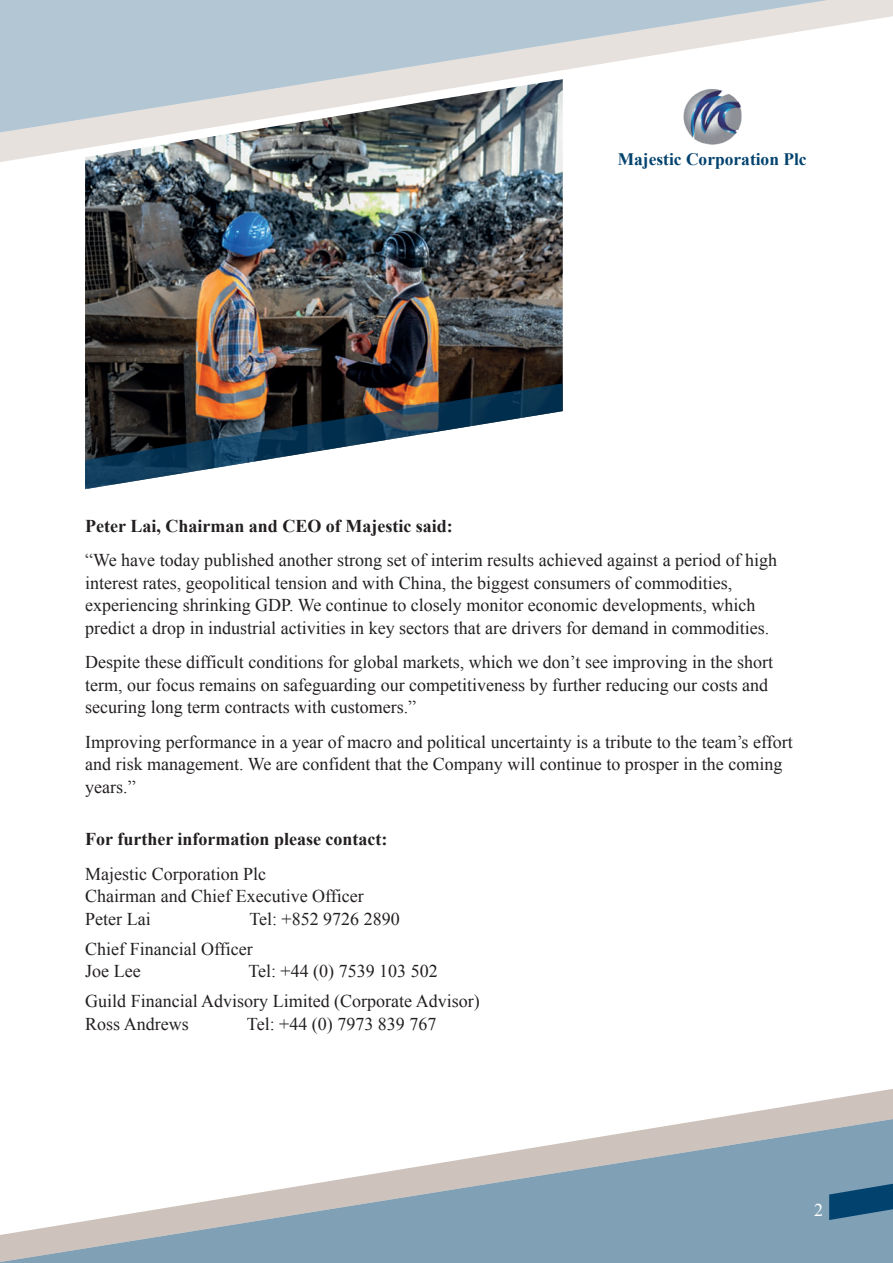
<style>
.page{position:relative;width:893px;height:1263px;background:#fff}
.page>*{position:absolute;margin:0;border:0;box-sizing:border-box;transform-origin:0 0}
.t1{font:18px/22.5px "Times New Roman";color:#231f20}
.t2{font:700 18px "Times New Roman";color:#231f20}
.t3{font:18px "Times New Roman";color:#fff}
.t4{font:700 17.4px "Times New Roman";color:#02426e}
</style>
<div class="page">
<svg style="left:0;top:0;width:893px;height:162px"></svg>
<svg style="left:0;top:1089px;width:893px;height:174px"></svg>
<svg style="left:829px;top:1184px;width:64px;height:36px;background:#265d83"></svg>
<img style="left:85px;top:79px;width:478px;height:304px">
<svg style="left:85px;top:383px;width:478px;height:106px"></svg>
<img style="left:678px;top:83px;width:68px;height:67px">
<p class="t4" style="left:618px;top:147px;width:190px">Majestic Corporation Plc</p>
<p class="t2" style="left:85px;top:513px;width:369px">Peter Lai, Chairman and CEO of Majestic said:</p>
<p class="t1" style="left:85px;top:548px;width:693px">“We have today published another strong set of interim results achieved against a period of high interest rates, geopolitical tension and with China, the biggest consumers of commodities, experiencing shrinking GDP. We continue to closely monitor economic developments, which predict a drop in industrial activities in key sectors that are drivers for demand in commodities.</p>
<p class="t1" style="left:85px;top:650px;width:689px">Despite these difficult conditions for global markets, which we don’t see improving in the short term, our focus remains on safeguarding our competitiveness by further reducing our costs and securing long term contracts with customers.”</p>
<p class="t1" style="left:85px;top:730px;width:709px">Improving performance in a year of macro and political uncertainty is a tribute to the team’s effort and risk management. We are confident that the Company will continue to prosper in the coming years.”</p>
<p class="t2" style="left:85px;top:827px;width:304px">For further information please contact:</p>
<p class="t1" style="left:85px;top:862px;width:280px">Majestic Corporation Plc<br>Chairman and Chief Executive Officer<br>Peter Lai</p>
<p class="t1" style="left:85px;top:903px;width:316px;line-height:30px;text-indent:164px">Tel: +852 9726 2890<br>Chief Financial Officer</p>
<p class="t1" style="left:85px;top:959px;width:57px">Joe Lee</p>
<p class="t1" style="left:85px;top:956px;width:396px;line-height:30px;text-indent:163px">Tel: +44 (0) 7539 103 502<br>Guild Financial Advisory Limited (Corporate Advisor)</p>
<p class="t1" style="left:85px;top:1012px;width:105px">Ross Andrews</p>
<p class="t1" style="left:247px;top:1012px;width:191px">Tel: +44 (0) 7973 839 767</p>
<p class="t3" style="left:814px;top:1197px;width:10px">2</p>
</div>
